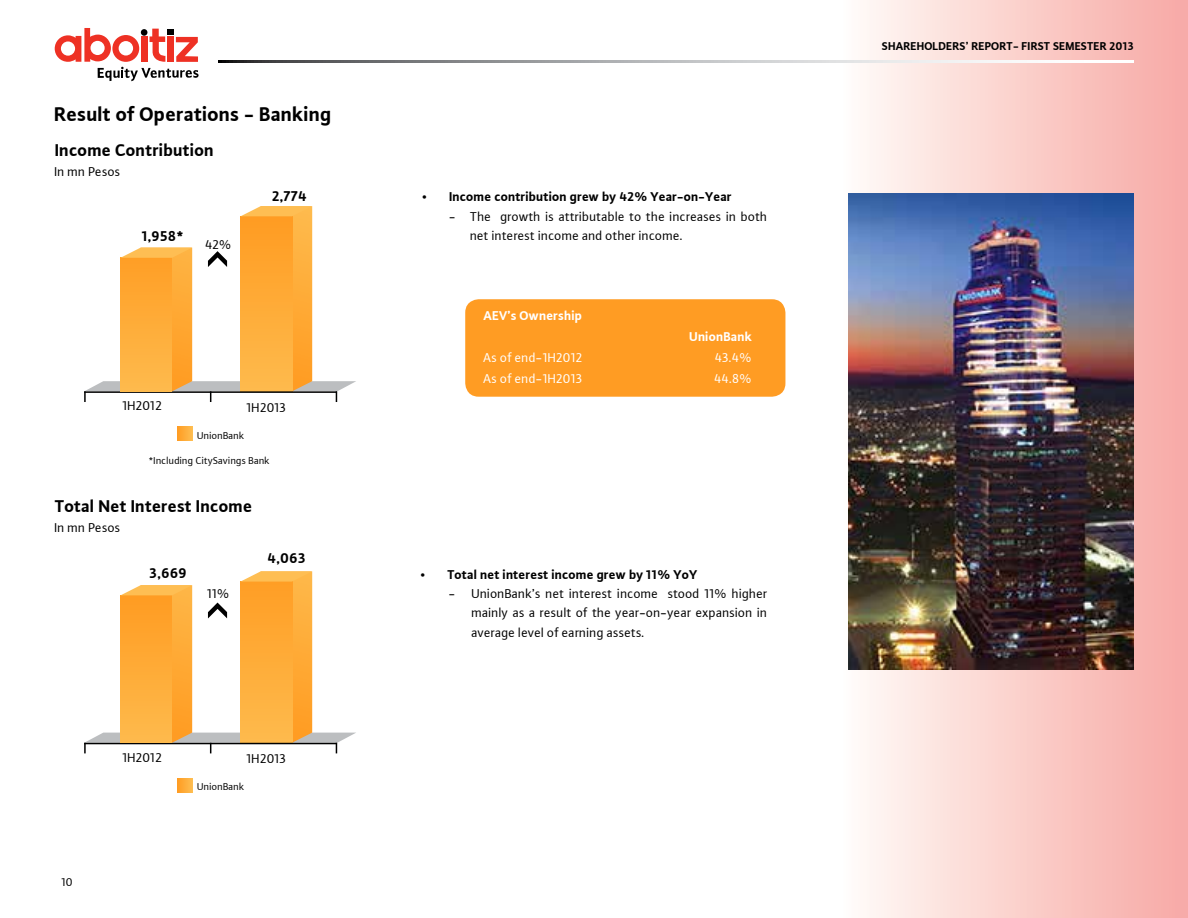
<style>
.page{position:relative;width:1188px;height:918px;background:#fff}
.page>*{position:absolute;margin:0;border:0;box-sizing:border-box;transform-origin:0 0}
.t1{font:21px "Aboitiz Sans Bold LF Regular";color:#000}
.t2{font:18px "Aboitiz Sans Bold LF Regular";color:#000}
.t3{font:15px "Aboitiz Sans Bold LF Regular";color:#000}
.t4{font:13.5px/19.5px "Aboitiz Sans Normal LF Regular";color:#000}
.t5{font:13.5px "Aboitiz Sans Bold LF Regular";color:#000}
.t6{font:13.5px "Aboitiz Sans Normal LF Regular";color:#fff}
.t7{font:13.5px "Aboitiz Sans Bold LF Regular";color:#fff}
.t8{font:12px "Aboitiz Sans Bold LF Regular";color:#000}
.t9{font:12px "Aboitiz Sans Normal LF Regular";color:#000}
.t10{font:10.5px "Aboitiz Sans Normal LF Regular";color:#000}
</style>
<div class="page">
<div style="left:803px;top:0;width:385px;height:918px;background:linear-gradient(to right,#fff,#f7a9a4)"></div>
<svg style="left:218px;top:60px;width:916px;height:2px"></svg>
<svg style="left:55px;top:28px;width:144px;height:53px"></svg>
<svg style="left:84px;top:206px;width:272px;height:196px"></svg>
<svg style="left:84px;top:571px;width:272px;height:182px"></svg>
<svg style="left:177px;top:427px;width:15px;height:14px"></svg>
<svg style="left:177px;top:778px;width:15px;height:14px"></svg>
<div style="left:465px;top:299px;width:320px;height:98px;background:#ff9c23;border-radius:14px"></div>
<img style="left:848px;top:193px;width:286px;height:476px">
<h1 class="t1" style="left:54px;top:101px;width:279px">Result of Operations - Banking</h1>
<h2 class="t2" style="left:55px;top:139px;width:161px">Income Contribution</h2>
<p class="t4" style="left:54px;top:162px;width:68px">In mn Pesos</p>
<p class="t3" style="left:142px;top:226px;width:44px">1,958*</p>
<p class="t4" style="left:205px;top:234px;width:28px">42%</p>
<p class="t3" style="left:272px;top:186px;width:36px">2,774</p>
<p class="t4" style="left:122px;top:396px;width:41px">1H2012</p>
<p class="t4" style="left:247px;top:398px;width:41px">1H2013</p>
<p class="t10" style="left:197px;top:429px;width:49px">UnionBank</p>
<p class="t10" style="left:149px;top:454px;width:123px">*Including CitySavings Bank</p>
<h2 class="t2" style="left:55px;top:494px;width:199px">Total Net Interest Income</h2>
<p class="t4" style="left:54px;top:517px;width:68px">In mn Pesos</p>
<p class="t3" style="left:150px;top:564px;width:39px">3,669</p>
<p class="t4" style="left:207px;top:584px;width:24px">11%</p>
<p class="t3" style="left:268px;top:548px;width:40px">4,063</p>
<p class="t9" style="left:61px;top:875px;width:13px">10</p>
<p class="t4" style="left:122px;top:747px;width:41px">1H2012</p>
<p class="t4" style="left:247px;top:749px;width:41px">1H2013</p>
<p class="t10" style="left:197px;top:781px;width:49px">UnionBank</p>
<p class="t5" style="left:422px;top:188px;width:311px">• Income contribution grew by 42% Year-on-Year</p>
<p class="t4" style="left:470px;top:206px;width:299px;text-indent:-21px">- The growth is attributable to the increases in both net interest income and other income.</p>
<p class="t7" style="left:483px;top:307px;width:100px">AEV’s Ownership</p>
<p class="t7" style="left:689px;top:328px;width:64px">UnionBank</p>
<p class="t6" style="left:483px;top:350px;width:100px">As of end-1H2012</p>
<p class="t6" style="left:715px;top:350px;width:39px">43.4%</p>
<p class="t6" style="left:483px;top:371px;width:100px">As of end-1H2013</p>
<p class="t6" style="left:714px;top:371px;width:39px">44.8%</p>
<p class="t5" style="left:420px;top:566px;width:279px">• Total net interest income grew by 11% YoY</p>
<p class="t4" style="left:471px;top:584px;width:298px;text-align:justify;text-indent:-23px">- UnionBank’s net interest income stood 11% higher mainly as a result of the year-on-year expansion in average level of earning assets.</p>
<p class="t8" style="left:882px;top:38px;width:254px">Shareholders’ Report- first semester 2013</p>
</div>
